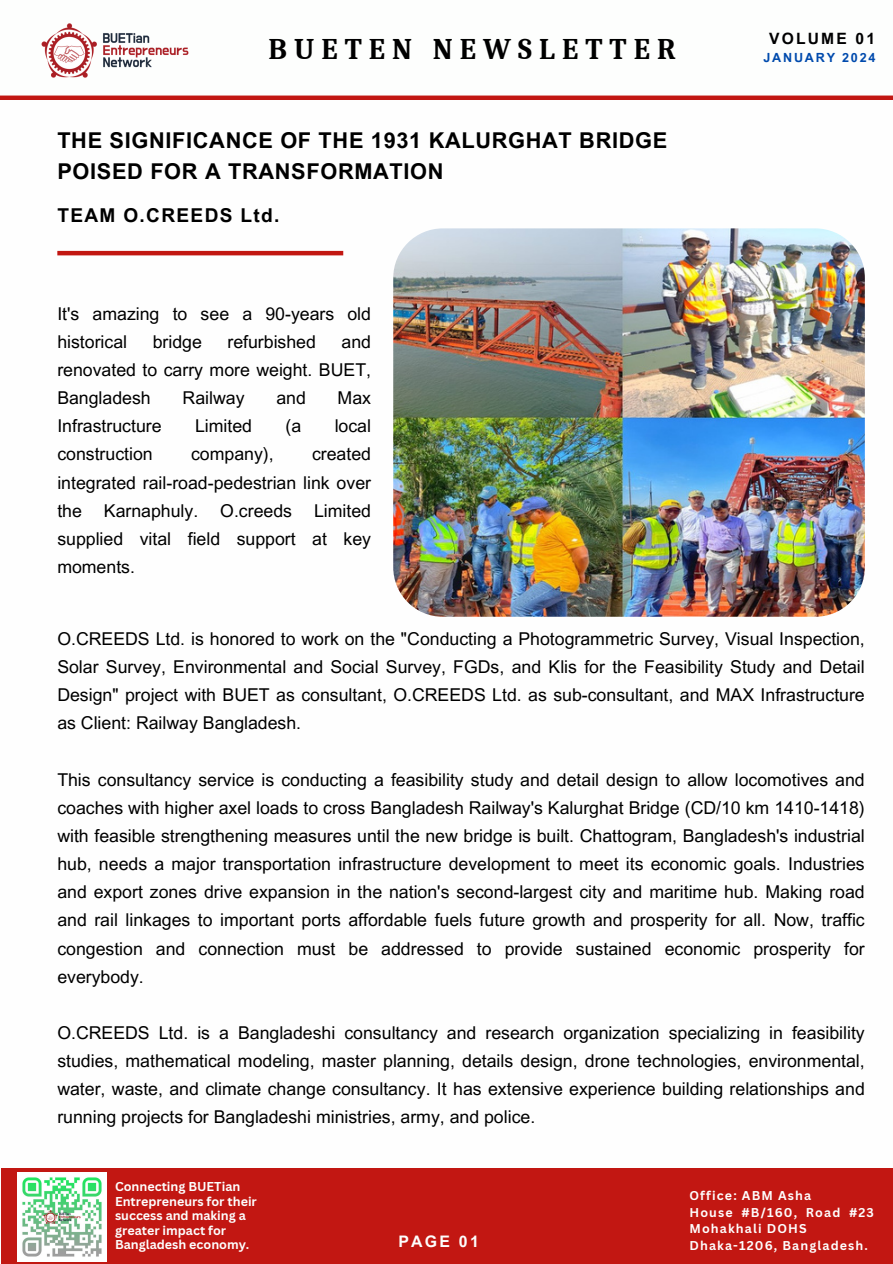
<style>
.page{position:relative;width:893px;height:1264px;background:#fff}
.page>*{position:absolute;margin:0;border:0;box-sizing:border-box;transform-origin:0 0}
.t1{font:700 29.1px "Caladea";letter-spacing:.245em;color:#000}
.t2{font:700 21.75px/30.3px "Arial MT Pro";letter-spacing:.03em;color:#000}
.t3{font:700 19.05px "Arial MT Pro";letter-spacing:.07em;color:#000}
.t4{font:17.7px/28.2px "Arial MT Pro";color:#000;text-align:justify}
.t5{font:700 15.9px "Arial MT Pro";letter-spacing:.14em;color:#fdfefd}
.t6{font:700 15.6px "Arial MT Pro";letter-spacing:.14em;color:#000001}
.t7{font:700 12.6px "Arial MT Pro";letter-spacing:.14em;color:#004aad}
.t8{font:700 12.45px/14.5px "Canva Sans";color:#fdfefd}
.t9{font:700 12.45px/16.5px "Canva Sans";letter-spacing:.09em;color:#fefefe}
</style>
<div class="page">
<img style="left:393px;top:228px;width:471px;height:388px;border-radius:50px">
<div style="left:1px;top:1168px;width:891px;height:95px;background:#c21712"></div>
<svg style="left:0;top:77px;width:892px;height:22px"></svg>
<img style="left:41px;top:23px;width:148px;height:54px">
<img style="left:18px;top:1172px;width:89px;height:89px">
<hr style="left:57px;top:251px;width:286px;height:4px;background:#c21712">
<p class="t1" style="left:268px;top:33px;width:408px">BUETEN NEWSLETTER</p>
<h4 class="t2" style="left:57px;top:128px;width:611px">THE SIGNIFICANCE OF THE 1931 KALURGHAT BRIDGE<br>POISED FOR A TRANSFORMATION</h4>
<p class="t3" style="left:57px;top:208px;width:224px">TEAM O.CREEDS Ltd.</p>
<h4 class="t4" style="left:57px;top:302px;width:315px">It's amazing to see a 90-years old historical</h4>
<h4 class="t4" style="left:153px;top:330px;width:51px">bridge</h4>
<h4 class="t4" style="left:227px;top:330px;width:90px">refurbished</h4>
<h4 class="t4" style="left:57px;top:330px;width:315px;text-indent:284px">and renovated to carry more weight. BUET, Bangladesh</h4>
<h4 class="t4" style="left:182px;top:386px;width:63px">Railway</h4>
<h4 class="t4" style="left:276px;top:386px;width:31px">and</h4>
<h4 class="t4" style="left:337px;top:386px;width:35px">Max</h4>
<h4 class="t4" style="left:57px;top:414px;width:106px">Infrastructure</h4>
<h4 class="t4" style="left:195px;top:414px;width:59px">Limited</h4>
<h4 class="t4" style="left:285px;top:414px;width:17px">(a</h4>
<h4 class="t4" style="left:334px;top:414px;width:38px">local</h4>
<h4 class="t4" style="left:57px;top:442px;width:97px">construction</h4>
<h4 class="t4" style="left:191px;top:442px;width:84px">company),</h4>
<h4 class="t4" style="left:57px;top:442px;width:315px;text-indent:255px">created integrated rail-road-pedestrian link over the Karnaphuly. O.creeds Limited supplied vital field support at key moments.</h4>
<h4 class="t6" style="left:769px;top:32px;width:107px">VOLUME 01</h4>
<h4 class="t7" style="left:763px;top:53px;width:113px">JANUARY 2024</h4>
<h6 class="t4" style="left:57px;top:627px;width:808px">O.CREEDS Ltd. is honored to work on the "Conducting a Photogrammetric Survey, Visual Inspection, Solar Survey, Environmental and Social Survey, FGDs, and Klis for the Feasibility Study and Detail Design" project with BUET as consultant, O.CREEDS Ltd. as sub-consultant, and MAX Infrastructure as Client: Railway Bangladesh.</h6>
<h2 class="t4" style="left:57px;top:767px;width:808px">This consultancy service is conducting a feasibility study and detail design to allow locomotives and coaches with higher axel loads to cross Bangladesh Railway's Kalurghat Bridge (CD/10 km 1410-1418) with feasible strengthening measures until the new bridge is built. Chattogram, Bangladesh's industrial hub, needs a major transportation infrastructure development to meet its economic goals. Industries and export zones drive expansion in the nation's second-largest city and maritime hub. Making road and rail linkages to important ports affordable fuels future growth and prosperity for all. Now, traffic congestion and connection must be addressed to provide sustained economic prosperity for everybody.</h2>
<h3 class="t4" style="left:57px;top:1020px;width:808px">O.CREEDS Ltd. is a Bangladeshi consultancy and research organization specializing in feasibility studies, mathematical modeling, master planning, details design, drone technologies, environmental, water, waste, and climate change consultancy. It has extensive experience building relationships and running projects for Bangladeshi ministries, army, and police.</h3>
<h5 class="t8" style="left:115px;top:1178px;width:143px">Connecting BUETian<br>Entrepreneurs for their success and making a greater impact for<br>Bangladesh economy.</h5>
<p class="t9" style="left:689px;top:1186px;width:123px">Office: ABM Asha</p>
<p class="t9" style="left:689px;top:1203px;width:186px">House #B/160, Road #23<br>Mohakhali DOHS</p>
<p class="t9" style="left:689px;top:1236px;width:180px">Dhaka-1206, Bangladesh.</p>
<h4 class="t5" style="left:398px;top:1235px;width:82px">PAGE 01</h4>
</div>
